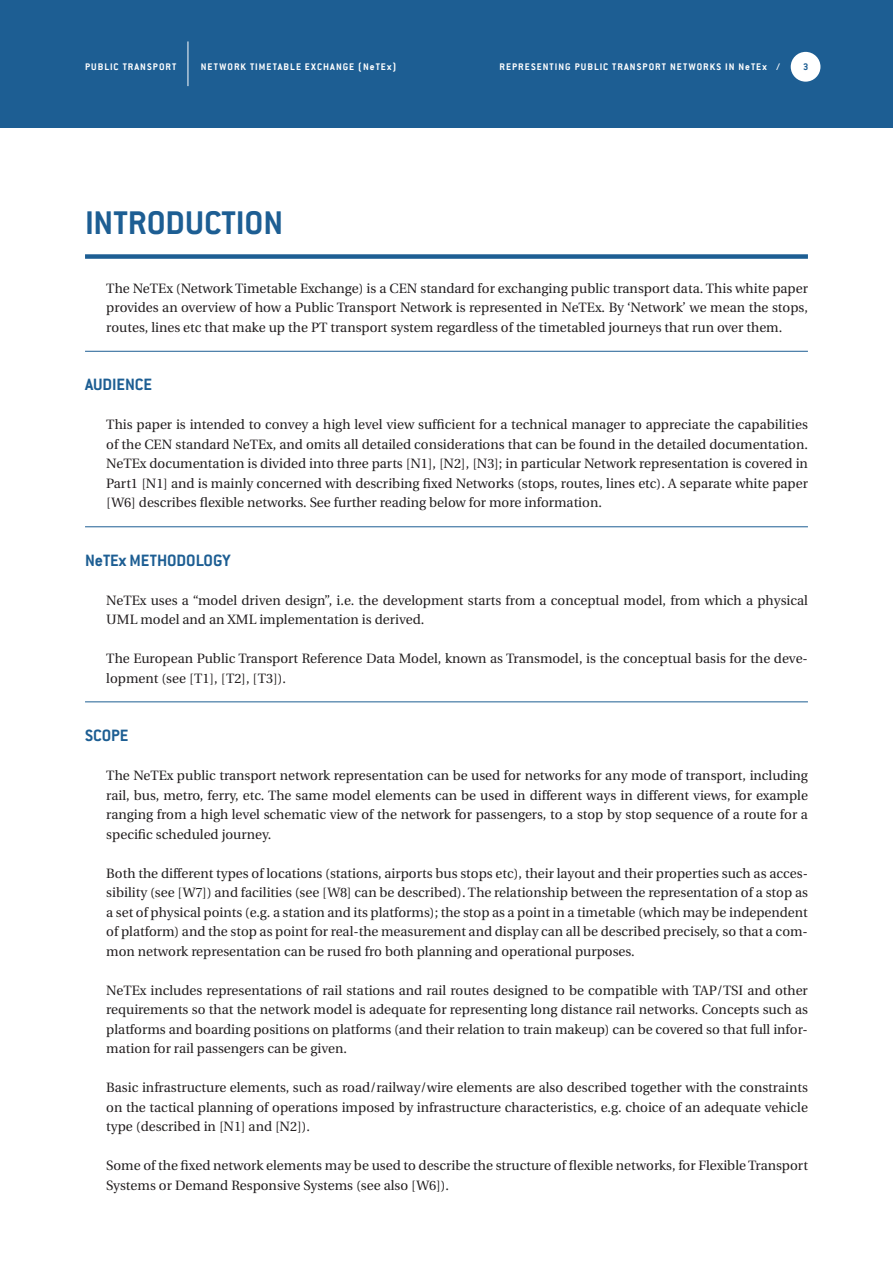
<style>
.page{position:relative;width:893px;height:1263px;background:#fff}
.page>*{position:absolute;margin:0;border:0;box-sizing:border-box;transform-origin:0 0}
.t1{font:700 36px "Conduit ITC";color:#1d5e93}
.t2{font:700 18px "Conduit ITC";color:#1d5e93}
.t3{font:13.5px/19.5px "Utopia";color:#231f20;text-align:justify}
.t4{font:700 10.5px "Conduit ITC";letter-spacing:.1em;color:#fff}
.t5{font:700 10.5px "Conduit ITC";color:#1d5e93}
</style>
<div class="page">
<div style="left:0;top:0;width:893px;height:128px;background:#1d5e93"></div>
<div style="left:791px;top:52px;width:29px;height:30px;background:#fff;border-radius:50%"></div>
<hr style="left:188px;top:41px;width:1px;height:45px;background:#fff">
<div style="left:85px;top:254px;width:723px;height:5px;background:#1d5e93"></div>
<hr style="left:85px;top:351px;width:723px;height:1px;background:#1d5e93">
<hr style="left:85px;top:526px;width:723px;height:1px;background:#1d5e93">
<hr style="left:85px;top:702px;width:723px;height:1px;background:#1d5e93">
<p class="t4" style="left:85px;top:60px;width:93px">PUBLIC TRANSPORT</p>
<p class="t4" style="left:201px;top:60px;width:197px">NETWORK TIMETABLE EXCHANGE (NeTEx)</p>
<p class="t4" style="left:499px;top:60px;width:282px">REPRESENTING PUBLIC TRANSPORT NETWORKS IN NeTEx /</p>
<p class="t5" style="left:803px;top:60px;width:7px">3</p>
<h1 class="t1" style="left:85px;top:202px;width:200px">INTRODUCTION</h1>
<p class="t3" style="left:106px;top:278px;width:703px">The NeTEx (Network Timetable Exchange) is a CEN standard for exchanging public transport data. This white paper provides an overview of how a Public Transport Network is represented in NeTEx. By ‘Network’ we mean the stops, routes, lines etc that make up the PT transport system regardless of the timetabled journeys that run over them.</p>
<h2 class="t2" style="left:85px;top:374px;width:69px">AUDIENCE</h2>
<p class="t3" style="left:106px;top:415px;width:703px">This paper is intended to convey a high level view sufficient for a technical manager to appreciate the capabilities of the CEN standard NeTEx, and omits all detailed considerations that can be found in the detailed documentation.<br>NeTEx documentation is divided into three parts [N1], [N2], [N3]; in particular Network representation is covered in Part1 [N1] and is mainly concerned with describing fixed Networks (stops, routes, lines etc). A separate white paper [W6] describes flexible networks. See further reading below for more information.</p>
<h2 class="t2" style="left:85px;top:549px;width:147px">NeTEx METHODOLOGY</h2>
<p class="t3" style="left:106px;top:590px;width:703px">NeTEx uses a “model driven design”, i.e. the development starts from a conceptual model, from which a physical<br>UML model and an XML implementation is derived.</p>
<p class="t3" style="left:106px;top:649px;width:703px">The European Public Transport Reference Data Model, known as Transmodel, is the conceptual basis for the deve&shy;lopment (see [T1], [T2], [T3]).</p>
<h2 class="t2" style="left:85px;top:725px;width:45px">SCOPE</h2>
<p class="t3" style="left:106px;top:766px;width:703px">The NeTEx public transport network representation can be used for networks for any mode of transport, including rail, bus, metro, ferry, etc. The same model elements can be used in different ways in different views, for example ranging from a high level schematic view of the network for passengers, to a stop by stop sequence of a route for a specific scheduled journey.</p>
<p class="t3" style="left:106px;top:863px;width:703px">Both the different types of locations (stations, airports bus stops etc), their layout and their properties such as acces&shy;sibility (see [W7]) and facilities (see [W8] can be described). The relationship between the representation of a stop as a set of physical points (e.g. a station and its platforms); the stop as a point in a timetable (which may be independent of platform) and the stop as point for real-the measurement and display can all be described precisely, so that a com&shy;mon network representation can be rused fro both planning and operational purposes.</p>
<p class="t3" style="left:106px;top:980px;width:703px">NeTEx includes representations of rail stations and rail routes designed to be compatible with TAP/TSI and other requirements so that the network model is adequate for representing long distance rail networks. Concepts such as platforms and boarding positions on platforms (and their relation to train makeup) can be covered so that full infor&shy;mation for rail passengers can be given.</p>
<p class="t3" style="left:106px;top:1078px;width:703px">Basic infrastructure elements, such as road/railway/wire elements are also described together with the constraints on the tactical planning of operations imposed by infrastructure characteristics, e.g. choice of an adequate vehicle type (described in [N1] and [N2]).</p>
<p class="t3" style="left:106px;top:1156px;width:703px">Some of the fixed network elements may be used to describe the structure of flexible networks, for Flexible Transport<br>Systems or Demand Responsive Systems (see also [W6]).</p>
</div>
